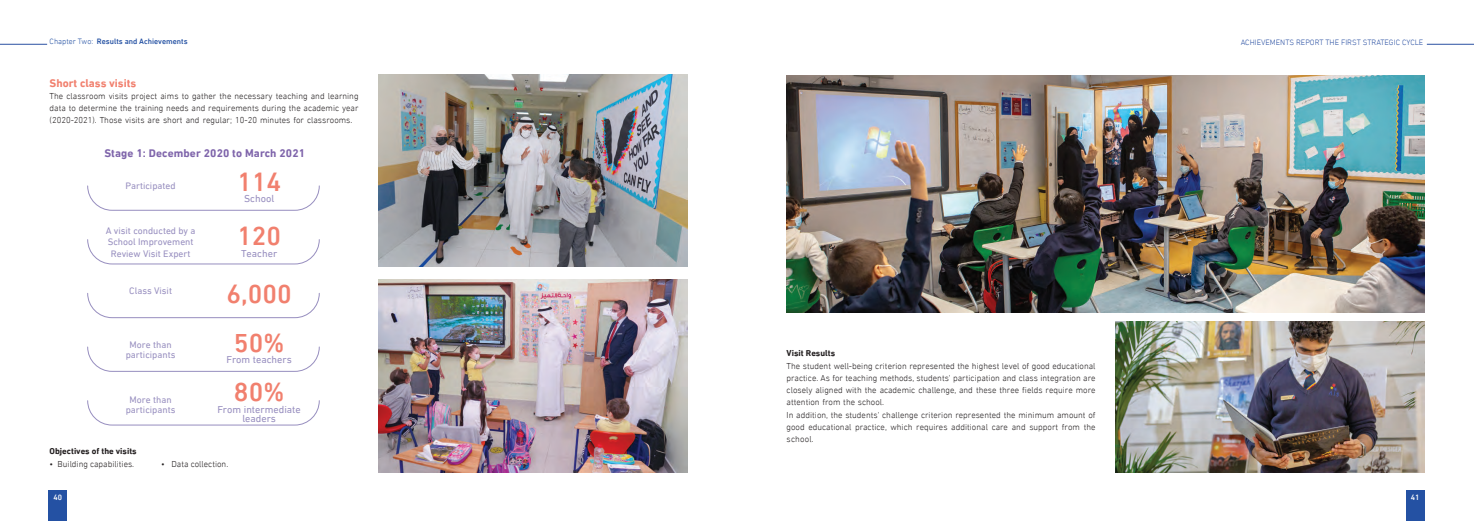
<style>
.page{position:relative;width:1474px;height:521px;background:#fff}
.page>*{position:absolute;margin:0;border:0;box-sizing:border-box;transform-origin:0 0}
.t1{font:500 26.78px/49.3px "DIN Next LT Arabic";color:#f1806e}
.t2{font:700 11.38px "DIN Next LT Arabic";letter-spacing:.01em;color:#7f65ab}
.عنوان_فرعي-1{font:700 11.38px "DIN Next LT Arabic";color:#f1806e}
.t3{font:10.33px/9.6px "DIN Next LT Arabic";color:#978ebf;text-align:center}
.t4{font:9.62px/11.4px "DIN Next LT Arabic";color:#978ebf;text-align:center}
.Text{font:300 8.75px/12.2px "DIN Next LT Arabic";color:#231f20;text-align:justify}
.عنوان_فرعي-2{font:700 8.75px "DIN Next LT Arabic";color:#231f20}
.t5{font:300 7.88px "DIN Next LT Arabic";color:#2b51a3}
.t6{font:500 7.88px "DIN Next LT Arabic";color:#2451a3}
.t7{font:500 7.88px "DIN Next LT Arabic";color:#fff}
.s1{font-weight:300}
</style>
<div class="page">
<div style="left:1405px;top:490px;width:19px;height:31px;background:#2451a3"></div>
<div style="left:48px;top:490px;width:19px;height:31px;background:#2451a3"></div>
<hr style="left:0;top:44px;width:47px;height:1px;background:#2b51a3">
<hr style="left:1426px;top:44px;width:47px;height:1px;background:#2b51a3">
<img style="left:378px;top:74px;width:309px;height:193px">
<img style="left:378px;top:280px;width:309px;height:193px">
<svg style="left:87px;top:185px;width:233px;height:26px"></svg>
<svg style="left:87px;top:239px;width:233px;height:26px"></svg>
<svg style="left:87px;top:293px;width:233px;height:25px"></svg>
<svg style="left:87px;top:346px;width:233px;height:26px"></svg>
<svg style="left:87px;top:400px;width:233px;height:25px"></svg>
<img style="left:1115px;top:322px;width:309px;height:151px">
<img style="left:786px;top:75px;width:638px;height:238px">
<p class="t6" style="left:50px;top:37px;width:140px"><span class="s1">Chapter Two:</span> Results and Achievements</p>
<p class="عنوان_فرعي-1" style="left:50px;top:76px;width:88px">Short class visits</p>
<p class="Text" style="left:50px;top:90px;width:310px">The classroom visits project aims to gather the necessary teaching and learning data to determine the training needs and requirements during the academic year (2020-2021). Those visits are short and regular; 10-20 minutes for classrooms.</p>
<p class="t2" style="left:104px;top:146px;width:202px">Stage 1: December 2020 to March 2021</p>
<p class="t1" style="left:237px;top:154px;width:46px;line-height:54.2px">114<br>120</p>
<p class="t1" style="left:226px;top:269px;width:67px">6,000<br>50%<br>80%</p>
<p class="t4" style="left:126px;top:180px;width:52px">Participated</p>
<p class="t4" style="left:106px;top:225px;width:91px">A visit conducted by a<br>School Improvement<br>Review Visit Expert</p>
<p class="t4" style="left:129px;top:285px;width:44px">Class Visit</p>
<p class="t3" style="left:244px;top:193px;width:32px">School</p>
<p class="t3" style="left:241px;top:249px;width:38px">Teacher</p>
<p class="t4" style="left:126px;top:339px;width:51px;line-height:10.5px">More than participants</p>
<p class="t4" style="left:126px;top:394px;width:51px;line-height:10.5px">More than participants</p>
<p class="t3" style="left:226px;top:354px;width:67px">From teachers</p>
<p class="t3" style="left:217px;top:404px;width:85px">From intermediate leaders</p>
<p class="عنوان_فرعي-2" style="left:50px;top:446px;width:89px">Objectives of the visits</p>
<p class="Text" style="left:50px;top:457px;width:86px">• Building capabilities.</p>
<p class="Text" style="left:161px;top:457px;width:68px">• Data collection.</p>
<p class="عنوان_فرعي-2" style="left:786px;top:348px;width:50px">Visit Results</p>
<p class="Text" style="left:786px;top:359px;width:310px">The student well-being criterion represented the highest level of good educational practice. As for teaching methods, students' participation and class integration are closely aligned with the academic challenge, and these three fields require more attention from the school.</p>
<p class="Text" style="left:786px;top:408px;width:310px">In addition, the students' challenge criterion represented the minimum amount of good educational practice, which requires additional care and support from the school.</p>
<p class="t5" style="left:1240px;top:37px;width:184px">ACHIEVEMENTS REPORT THE FIRST STRATEGIC CYCLE</p>
<p class="t7" style="left:53px;top:492px;width:10px">40</p>
<p class="t7" style="left:1410px;top:492px;width:10px">41</p>
</div>
